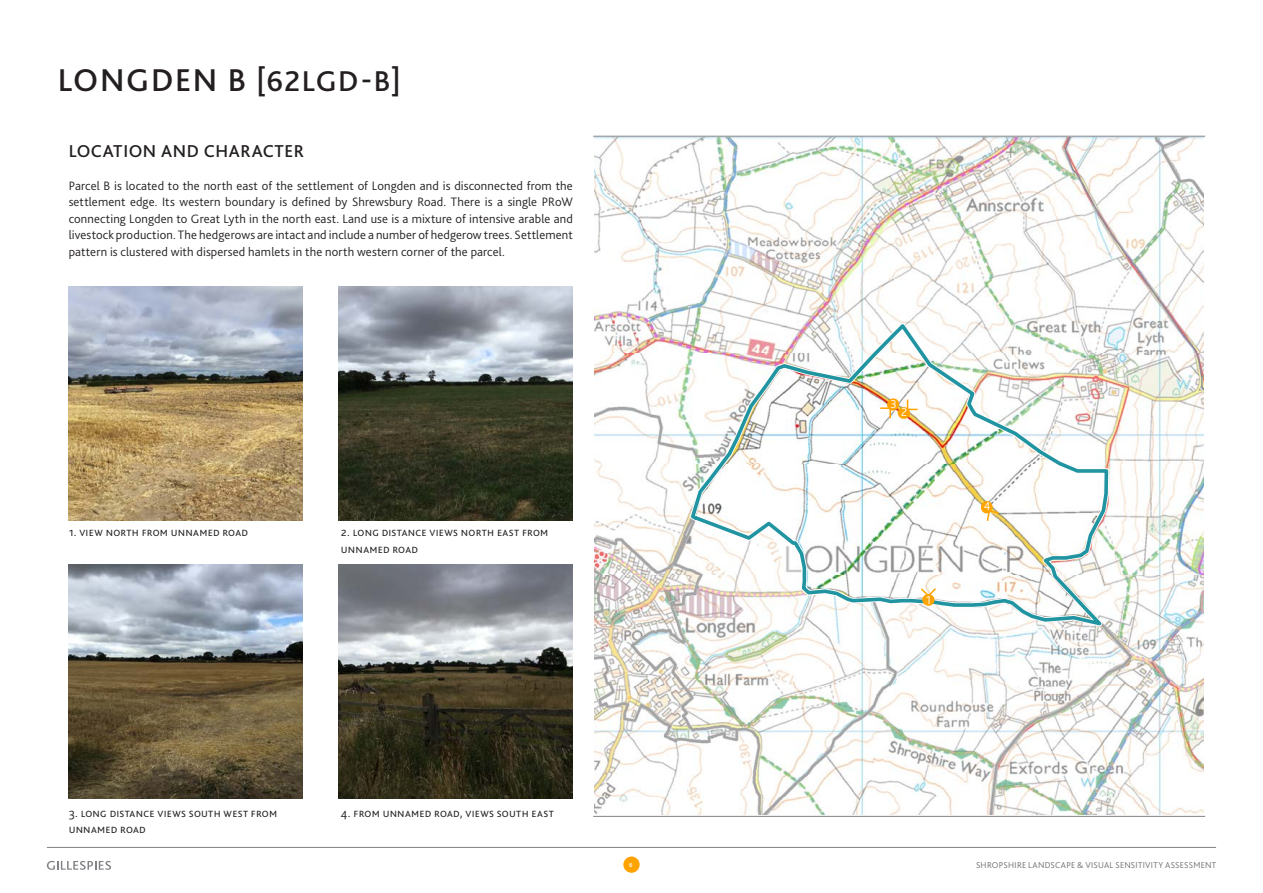
<style>
.page{position:relative;width:1263px;height:893px;background:#fff}
.page>*{position:absolute;margin:0;border:0;box-sizing:border-box;transform-origin:0 0}
.t1{font:500 30px "Bliss 2";letter-spacing:.045em;color:#231f20}
.t2{font:500 18px "Bliss 2";letter-spacing:.03em;color:#231f20}
.Body_Copy{font:300 12.75px/16.5px "Bliss 2";letter-spacing:.015em;color:#231f20}
.t3{font:300 12px "Bliss 2";color:#fff}
.t4{font:300 8.85px "Bliss 2";letter-spacing:.025em;color:#6c6d70}
.t5{font:500 6.3px "Bliss 2";color:#fff}
.s1{font-size:33px}
</style>
<div class="page">
<div style="left:623px;top:856px;width:17px;height:17px;background:#ffa300;border-radius:50%"></div>
<hr style="left:47px;top:847px;width:1169px;height:1px;background:#808285">
<svg style="left:47px;top:861px;width:64px;height:9px"></svg>
<hr style="left:593px;top:816px;width:612px;height:1px;background:#808285">
<hr style="left:593px;top:136px;width:612px;height:1px;background:#808285">
<svg style="left:595px;top:138px;width:608px;height:677px"></svg>
<img style="left:339px;top:565px;width:234px;height:233px">
<img style="left:68px;top:565px;width:234px;height:233px">
<img style="left:339px;top:287px;width:234px;height:233px">
<img style="left:68px;top:287px;width:234px;height:233px">
<svg style="left:879px;top:398px;width:21px;height:22px"></svg>
<svg style="left:980px;top:501px;width:21px;height:22px"></svg>
<div style="left:922px;top:594px;width:13px;height:12px;background:#ffa300;border-radius:50%"></div>
<svg style="left:919px;top:587px;width:18px;height:11px"></svg>
<div style="left:898px;top:407px;width:12px;height:12px;background:#ffa300;border-radius:50%"></div>
<svg style="left:906px;top:398px;width:13px;height:13px"></svg>
<p class="t1" style="left:58px;top:62px;width:344px"><span class="s1">LONGDEN B</span> [62LGD-B]</p>
<p class="t2" style="left:69px;top:140px;width:237px">LOCATION AND CHARACTER</p>
<p class="Body_Copy" style="left:69px;top:177px;width:506px;text-align:justify">Parcel B is located to the north east of the settlement of Longden and is disconnected from the settlement edge. Its western boundary is defined by Shrewsbury Road. There is a single PRoW connecting Longden to Great Lyth in the north east. Land use is a mixture of intensive arable and livestock production. The hedgerows are intact and include a number of hedgerow trees. Settlement pattern is clustered with dispersed hamlets in the north western corner of the parcel.</p>
<p class="Body_Copy" style="left:69px;top:524px;width:181px">1. View north from Unnamed Road</p>
<p class="Body_Copy" style="left:341px;top:524px;width:209px">2. Long distance views north east from<br>Unnamed Road</p>
<p class="t3" style="left:890px;top:397px;width:8px">3</p>
<p class="t3" style="left:901px;top:405px;width:8px">2</p>
<p class="t3" style="left:926px;top:592px;width:6px">1</p>
<p class="t3" style="left:984px;top:499px;width:8px">4</p>
<p class="Body_Copy" style="left:69px;top:804px;width:210px">3. Long distance views south west from</p>
<p class="Body_Copy" style="left:341px;top:804px;width:214px">4. From Unnamed Road, views south east</p>
<p class="Body_Copy" style="left:69px;top:821px;width:79px">Unnamed Road</p>
<p class="t5" style="left:629px;top:861px;width:5px">6</p>
<p class="t4" style="left:976px;top:859px;width:242px">SHROPSHIRE LANDSCAPE &amp; VISUAL SENSITIVITY ASSESSMENT</p>
</div>
